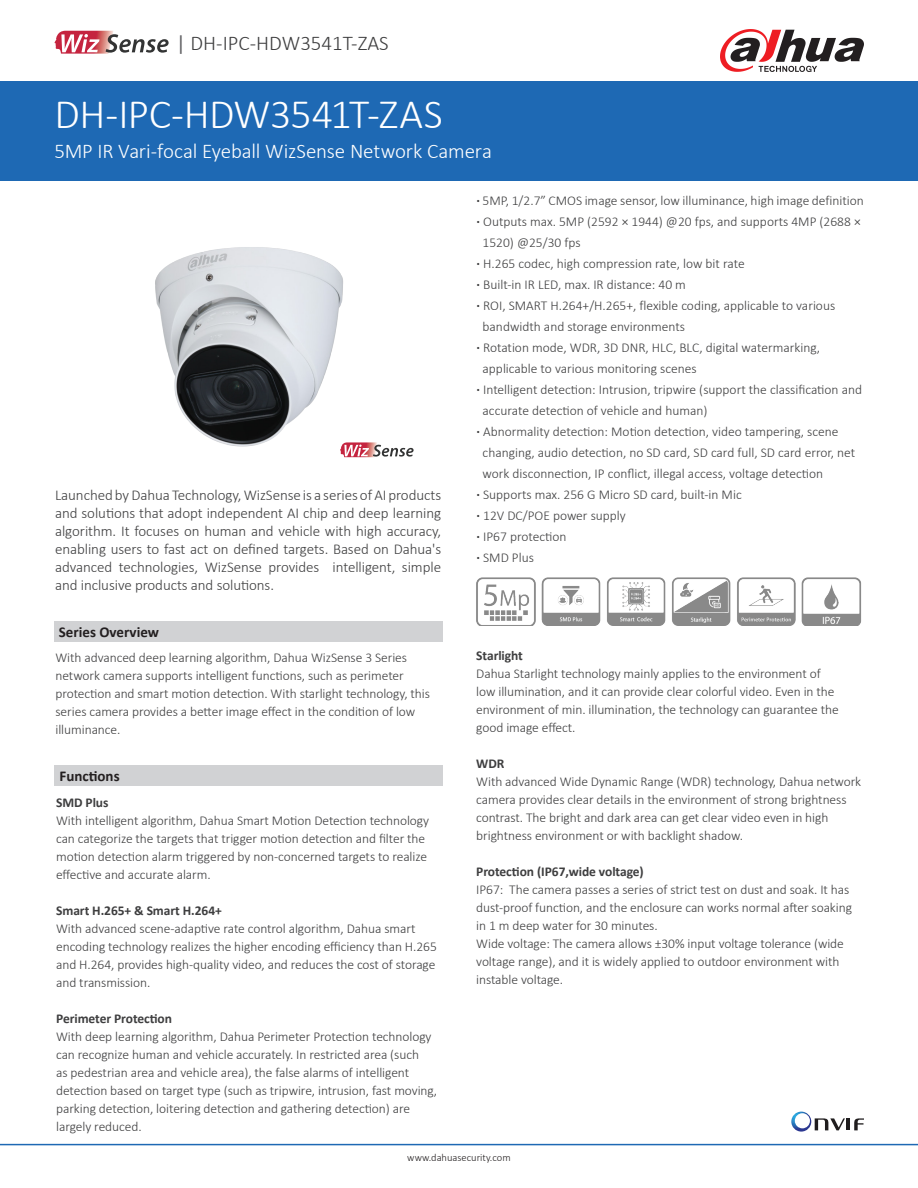
<style>
.page{position:relative;width:918px;height:1188px;background:#fff}
.page>*{position:absolute;margin:0;border:0;box-sizing:border-box;transform-origin:0 0}
.t1{font:300 42px "Calibri";letter-spacing:-.015em;color:#fff}
.t2{font:300 21px "Calibri";letter-spacing:-.01em;color:#fff}
.t3{font:300 21px "Calibri";color:#3e3e3f}
.t4{font:300 15px/18px "Calibri";letter-spacing:-.005em;color:#3e3e3f;text-align:justify}
.t5{font:700 15px "Calibri";color:#231f20}
.t6{font:300 13.5px/18px "Calibri";letter-spacing:-.005em;color:#3e3e3f}
.t7{font:700 13.5px "Calibri";letter-spacing:-.005em;color:#3e3e3f}
.t8{font:300 10.5px "Calibri";color:#231f20}
.s1{font-weight:400;color:#636366}
.s2{font-weight:700}
</style>
<div class="page">
<div style="left:0;top:81px;width:918px;height:100px;background:#1e69b4"></div>
<hr style="left:0;top:1144px;width:918px;height:1px;background:#1e69b4">
<svg style="left:720px;top:29px;width:144px;height:43px"></svg>
<svg style="left:791px;top:1112px;width:73px;height:20px"></svg>
<div style="left:54px;top:621px;width:389px;height:21px;background:#d1d2d4"></div>
<div style="left:54px;top:765px;width:389px;height:21px;background:#d1d2d4"></div>
<img style="left:155px;top:247px;width:219px;height:211px">
<img style="left:476px;top:577px;width:386px;height:49px">
<svg style="left:340px;top:442px;width:74px;height:15px"></svg>
<svg style="left:55px;top:31px;width:114px;height:23px"></svg>
<p class="t3" style="left:176px;top:30px;width:214px"><span class="s1">|</span> DH-IPC-HDW3541T-ZAS</p>
<p class="t1" style="left:55px;top:88px;width:390px">DH-IPC-HDW3541T-ZAS</p>
<p class="t2" style="left:55px;top:138px;width:439px">5MP IR Vari-focal Eyeball WizSense Network Camera</p>
<p class="t6" style="left:477px;top:192px;width:389px"><span class="s2">·</span> 5MP, 1/2.7” CMOS image sensor, low illuminance, high image definition</p>
<p class="t6" style="left:477px;top:213px;width:386px"><span class="s2">·</span> Outputs max. 5MP (2592 × 1944) @20 fps, and supports 4MP (2688 ×</p>
<p class="t6" style="left:483px;top:234px;width:100px">1520) @25/30 fps</p>
<p class="t6" style="left:477px;top:255px;width:270px"><span class="s2">·</span> H.265 codec, high compression rate, low bit rate</p>
<p class="t6" style="left:477px;top:276px;width:211px"><span class="s2">·</span> Built-in IR LED, max. IR distance: 40 m</p>
<p class="t6" style="left:477px;top:297px;width:360px"><span class="s2">·</span> ROI, SMART H.264+/H.265+, flexible coding, applicable to various</p>
<p class="t6" style="left:483px;top:318px;width:204px">bandwidth and storage environments</p>
<p class="t6" style="left:477px;top:339px;width:345px"><span class="s2">·</span> Rotation mode, WDR, 3D DNR, HLC, BLC, digital watermarking,</p>
<p class="t6" style="left:483px;top:360px;width:216px">applicable to various monitoring scenes</p>
<p class="t6" style="left:477px;top:381px;width:387px"><span class="s2">·</span> Intelligent detection: Intrusion, tripwire (support the classification and</p>
<p class="t6" style="left:483px;top:402px;width:226px">accurate detection of vehicle and human)</p>
<p class="t6" style="left:477px;top:423px;width:364px"><span class="s2">·</span> Abnormality detection: Motion detection, video tampering, scene</p>
<p class="t6" style="left:483px;top:444px;width:374px">changing, audio detection, no SD card, SD card full, SD card error, net</p>
<p class="t6" style="left:483px;top:465px;width:342px">work disconnection, IP conflict, illegal access, voltage detection</p>
<p class="t6" style="left:477px;top:486px;width:267px"><span class="s2">·</span> Supports max. 256 G Micro SD card, built-in Mic</p>
<p class="t6" style="left:477px;top:507px;width:151px"><span class="s2">·</span> 12V DC/POE power supply</p>
<p class="t6" style="left:477px;top:528px;width:92px"><span class="s2">·</span> IP67 protection</p>
<p class="t6" style="left:477px;top:549px;width:59px"><span class="s2">·</span> SMD Plus</p>
<p class="t4" style="left:55px;top:485px;width:388px">Launched by Dahua Technology, WizSense is a series of AI products and solutions that adopt independent AI chip and deep learning algorithm. It focuses on human and vehicle with high accuracy, enabling users to fast act on defined targets. Based on Dahua's advanced technologies, WizSense provides intelligent, simple and inclusive products and solutions.</p>
<p class="t5" style="left:59px;top:623px;width:102px">Series Overview</p>
<p class="t6" style="left:56px;top:648px;width:376px">With advanced deep learning algorithm, Dahua WizSense 3 Series network camera supports intelligent functions, such as perimeter protection and smart motion detection. With starlight technology, this series camera provides a better image effect in the condition of low illuminance.</p>
<p class="t5" style="left:60px;top:767px;width:62px">Functions</p>
<p class="t7" style="left:56px;top:794px;width:54px">SMD Plus</p>
<p class="t6" style="left:56px;top:811px;width:375px">With intelligent algorithm, Dahua Smart Motion Detection technology</p>
<p class="t6" style="left:56px;top:829px;width:371px">can categorize the targets that trigger motion detection and filter the</p>
<p class="t6" style="left:56px;top:847px;width:372px">motion detection alarm triggered by non-concerned targets to realize</p>
<p class="t6" style="left:56px;top:865px;width:156px">effective and accurate alarm.</p>
<p class="t7" style="left:56px;top:902px;width:167px">Smart H.265+ &amp; Smart H.264+</p>
<p class="t6" style="left:56px;top:919px;width:361px">With advanced scene-adaptive rate control algorithm, Dahua smart</p>
<p class="t6" style="left:56px;top:937px;width:382px">encoding technology realizes the higher encoding efficiency than H.265</p>
<p class="t6" style="left:56px;top:955px;width:381px">and H.264, provides high-quality video, and reduces the cost of storage</p>
<p class="t6" style="left:56px;top:973px;width:96px">and transmission.</p>
<p class="t7" style="left:56px;top:1010px;width:117px">Perimeter Protection</p>
<p class="t6" style="left:56px;top:1027px;width:377px">With deep learning algorithm, Dahua Perimeter Protection technology</p>
<p class="t6" style="left:56px;top:1045px;width:364px">can recognize human and vehicle accurately. In restricted area (such</p>
<p class="t6" style="left:56px;top:1063px;width:355px">as pedestrian area and vehicle area), the false alarms of intelligent</p>
<p class="t6" style="left:56px;top:1081px;width:383px">detection based on target type (such as tripwire, intrusion, fast moving,</p>
<p class="t6" style="left:56px;top:1099px;width:356px">parking detection, loitering detection and gathering detection) are</p>
<p class="t6" style="left:56px;top:1117px;width:87px">largely reduced.</p>
<p class="t7" style="left:476px;top:647px;width:48px">Starlight</p>
<p class="t6" style="left:476px;top:664px;width:364px">Dahua Starlight technology mainly applies to the environment of low illumination, and it can provide clear colorful video. Even in the environment of min. illumination, the technology can guarantee the good image effect.</p>
<p class="t7" style="left:476px;top:755px;width:30px">WDR</p>
<p class="t6" style="left:476px;top:772px;width:386px">With advanced Wide Dynamic Range (WDR) technology, Dahua network</p>
<p class="t6" style="left:476px;top:790px;width:372px">camera provides clear details in the environment of strong brightness</p>
<p class="t6" style="left:476px;top:808px;width:354px">contrast. The bright and dark area can get clear video even in high</p>
<p class="t6" style="left:476px;top:826px;width:268px">brightness environment or with backlight shadow.</p>
<p class="t7" style="left:476px;top:863px;width:169px">Protection (IP67,wide voltage)</p>
<p class="t6" style="left:476px;top:880px;width:377px">IP67: The camera passes a series of strict test on dust and soak. It has dust-proof function, and the enclosure can works normal after soaking in 1 m deep water for 30 minutes.<br>Wide voltage: The camera allows ±30% input voltage tolerance (wide voltage range), and it is widely applied to outdoor environment with instable voltage.</p>
<p class="t8" style="left:407px;top:1151px;width:105px">www.dahuasecurity.com</p>
</div>
